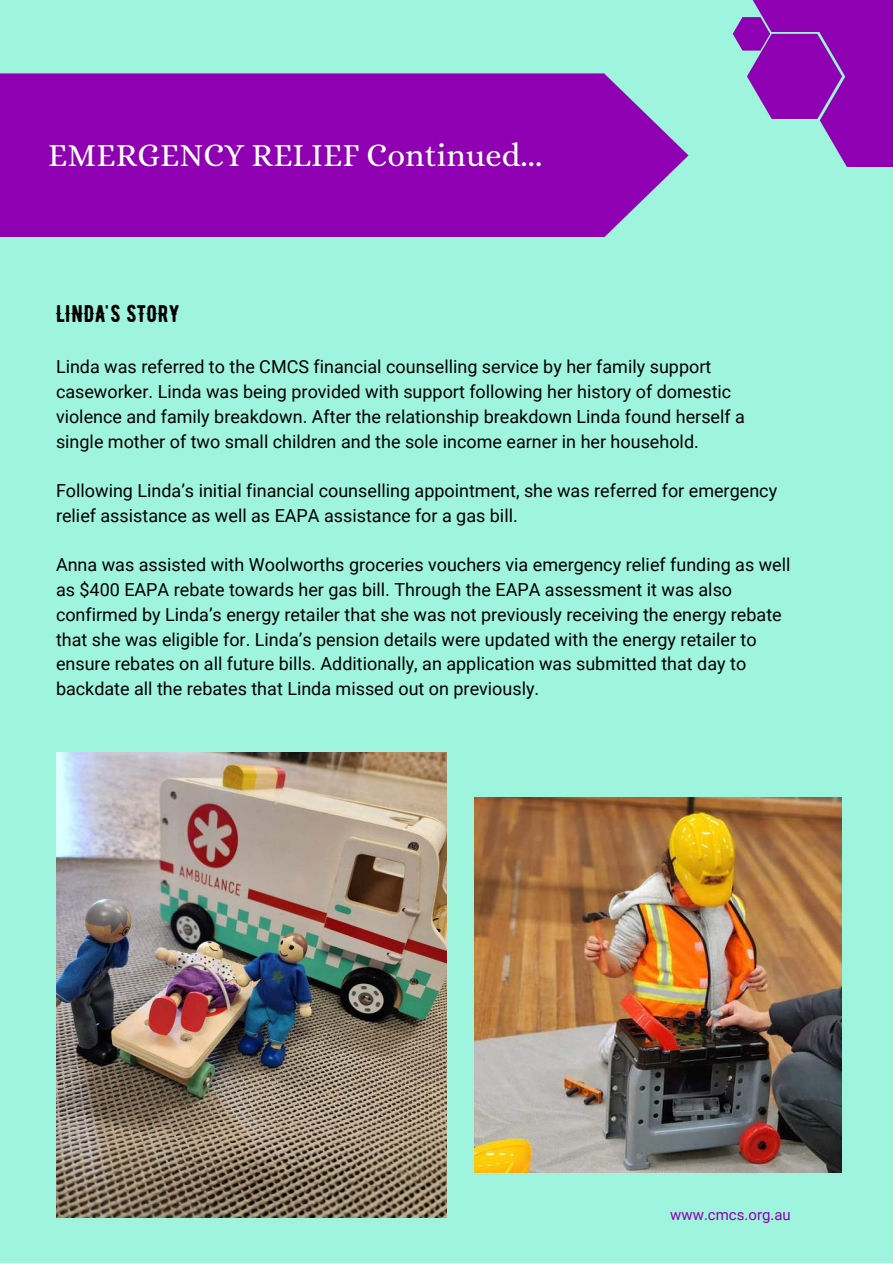
<style>
.page{position:relative;width:893px;height:1264px;background:#fff}
.page>*{position:absolute;margin:0;border:0;box-sizing:border-box;transform-origin:0 0}
.t1{font:32.55px "Alice";color:#fff}
.t2{font:24px "BERNIER Regular";color:#000}
.t3{font:18px/24.8px "Roboto";color:#000}
.t4{font:15px "Roboto";color:#8e00b2}
</style>
<div class="page">
<div style="left:0;top:0;width:892px;height:1262px;background:#9ef4dd"></div>
<div style="left:800px;top:0;width:92px;height:113px;background:#8e00b2"></div>
<svg style="left:732px;top:17px;width:160px;height:150px"></svg>
<div style="left:744px;top:0;width:113px;height:32px;background:#8e00b2"></div>
<img style="left:56px;top:752px;width:390px;height:465px">
<img style="left:475px;top:797px;width:366px;height:375px">
<div style="left:0;top:73px;width:688px;height:164px;background:#8e00b2"></div>
<h1 class="t1" style="left:48px;top:136px;width:495px">EMERGENCY RELIEF Continued...</h1>
<h2 class="t2" style="left:56px;top:299px;width:125px">LINDA'S STORY</h2>
<p class="t3" style="left:56px;top:355px;width:690px">Linda was referred to the CMCS financial counselling service by her family support caseworker. Linda was being provided with support following her history of domestic violence and family breakdown. After the relationship breakdown Linda found herself a single mother of two small children and the sole income earner in her household.</p>
<p class="t3" style="left:56px;top:478px;width:722px">Following Linda’s initial financial counselling appointment, she was referred for emergency relief assistance as well as EAPA assistance for a gas bill.</p>
<p class="t3" style="left:56px;top:553px;width:736px">Anna was assisted with Woolworths groceries vouchers via emergency relief funding as well as $400 EAPA rebate towards her gas bill. Through the EAPA assessment it was also confirmed by Linda’s energy retailer that she was not previously receiving the energy rebate that she was eligible for. Linda’s pension details were updated with the energy retailer to ensure rebates on all future bills. Additionally, an application was submitted that day to backdate all the rebates that Linda missed out on previously.</p>
<p class="t4" style="left:670px;top:1206px;width:122px">www.cmcs.org.au</p>
</div>
